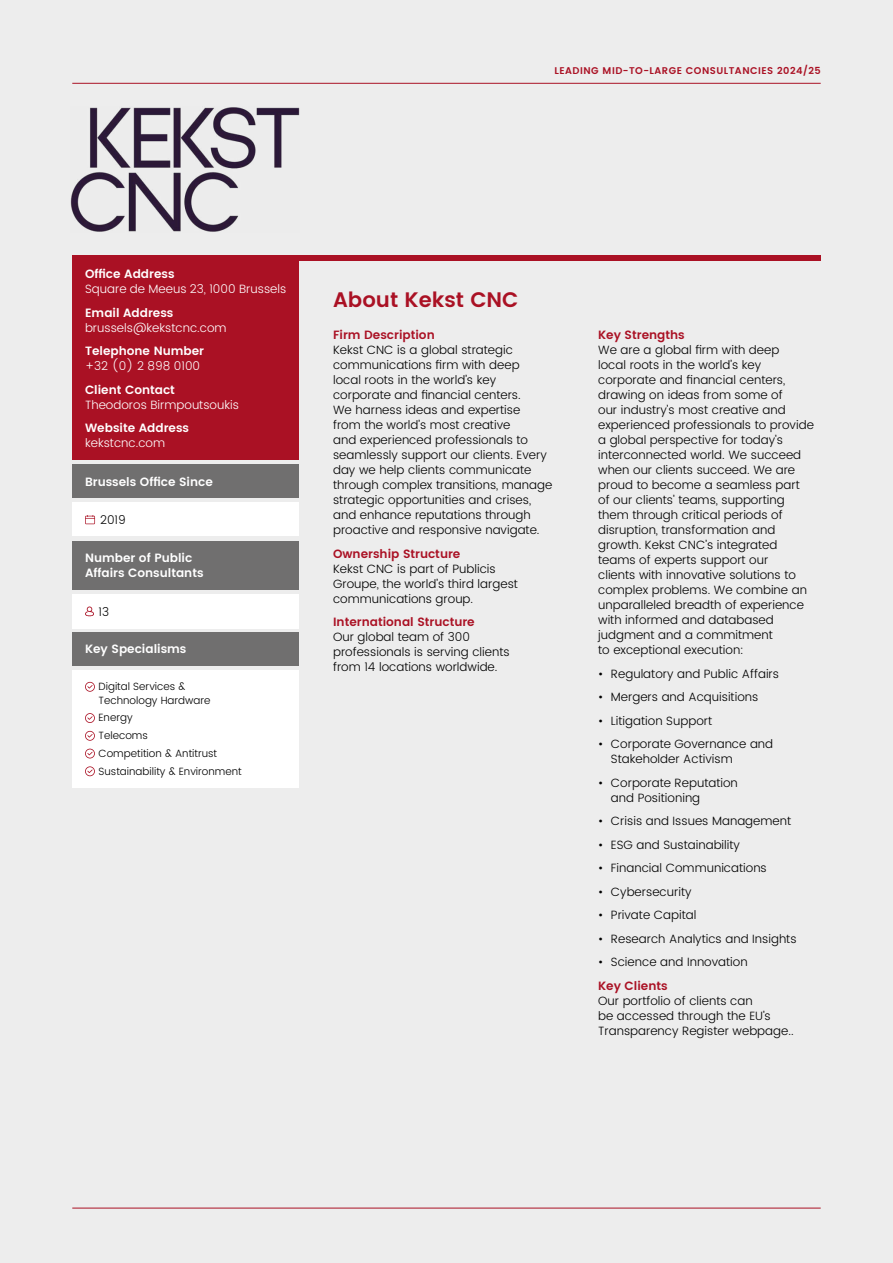
<style>
.page{position:relative;width:893px;height:1263px;background:#ededed}
.page>*{position:absolute;margin:0;border:0;box-sizing:border-box;transform-origin:0 0}
.t1{font:600 21px "Poppins";color:#aa1124}
.t2{font:300 12px/15px "Poppins";color:#000}
.t3{font:600 12px/15px "Poppins";color:#fff}
.t4{font:300 12px "Poppins";color:#fff}
.t5{font:600 12px "Poppins";color:#aa1124}
.t6{font:300 10.5px/17.7px "Poppins";color:#000}
.t7{font:600 9.75px "Poppins";letter-spacing:.05em;color:#aa1124}
</style>
<div class="page">
<hr style="left:72px;top:83px;width:749px;height:1px;background:#aa1124">
<div style="left:72px;top:255px;width:749px;height:5px;background:#aa1124"></div>
<hr style="left:72px;top:1208px;width:749px;height:1px;background:#aa1124">
<img style="left:71px;top:107px;width:228px;height:125px">
<div style="left:72px;top:464px;width:227px;height:34px;background:#706f6f"></div>
<div style="left:72px;top:541px;width:227px;height:48px;background:#706f6f"></div>
<div style="left:72px;top:502px;width:227px;height:34px;background:#fff"></div>
<svg style="left:85px;top:515px;width:10px;height:9px"></svg>
<div style="left:72px;top:594px;width:227px;height:34px;background:#fff"></div>
<svg style="left:85px;top:606px;width:9px;height:10px"></svg>
<div style="left:72px;top:257px;width:227px;height:203px;background:#aa1124"></div>
<div style="left:72px;top:670px;width:227px;height:117px;background:#fff"></div>
<svg style="left:85px;top:682px;width:10px;height:10px"></svg>
<svg style="left:85px;top:713px;width:10px;height:10px"></svg>
<svg style="left:85px;top:731px;width:10px;height:10px"></svg>
<svg style="left:85px;top:749px;width:10px;height:9px"></svg>
<svg style="left:85px;top:766px;width:10px;height:10px"></svg>
<div style="left:72px;top:632px;width:227px;height:34px;background:#706f6f"></div>
<p class="t7" style="left:554px;top:63px;width:268px">LEADING MID-TO-LARGE CONSULTANCIES 2024/25</p>
<p class="t3" style="left:85px;top:267px;width:91px">Office Address</p>
<p class="t4" style="left:85px;top:281px;width:203px">Square de Meeus 23, 1000 Brussels</p>
<p class="t3" style="left:85px;top:306px;width:90px">Email Address</p>
<p class="t4" style="left:85px;top:319px;width:143px">brussels@kekstcnc.com</p>
<p class="t3" style="left:85px;top:344px;width:121px">Telephone Number</p>
<p class="t4" style="left:85px;top:358px;width:117px">+32 (0) 2 898 0100</p>
<p class="t3" style="left:85px;top:383px;width:91px">Client Contact</p>
<p class="t4" style="left:85px;top:396px;width:155px">Theodoros Birmpoutsoukis</p>
<p class="t3" style="left:85px;top:421px;width:106px">Website Address</p>
<p class="t4" style="left:85px;top:435px;width:82px">kekstcnc.com</p>
<p class="t3" style="left:85px;top:474px;width:129px">Brussels Office Since</p>
<p class="t2" style="left:100px;top:512px;width:27px">2019</p>
<p class="t3" style="left:85px;top:550px;width:120px">Number of Public<br>Affairs Consultants</p>
<p class="t2" style="left:99px;top:604px;width:12px">13</p>
<p class="t3" style="left:85px;top:642px;width:103px">Key Specialisms</p>
<p class="t6" style="left:99px;top:680px;width:114px;line-height:13.5px">Digital Services &amp;<br>Technology Hardware</p>
<p class="t6" style="left:99px;top:709px;width:145px">Energy<br>Telecoms<br>Competition &amp; Antitrust<br>Sustainability &amp; Environment</p>
<h1 class="t1" style="left:333px;top:284px;width:187px">About Kekst CNC</h1>
<p class="t5" style="left:333px;top:326px;width:103px">Firm Description</p>
<p class="t2" style="left:333px;top:343px;width:221px">Kekst CNC is a global strategic communications firm with deep<br>local roots in the world’s key corporate and financial centers.<br>We harness ideas and expertise<br>from the world’s most creative<br>and experienced professionals to seamlessly support our clients. Every day we help clients communicate through complex transitions, manage strategic opportunities and crises, and enhance reputations through proactive and responsive navigate.</p>
<p class="t5" style="left:333px;top:544px;width:129px">Ownership Structure</p>
<p class="t2" style="left:333px;top:561px;width:186px">Kekst CNC is part of Publicis<br>Groupe, the world’s third largest communications group.</p>
<p class="t5" style="left:333px;top:613px;width:143px">International Structure</p>
<p class="t2" style="left:333px;top:630px;width:178px">Our global team of 300 professionals is serving clients from 14 locations worldwide.</p>
<p class="t5" style="left:598px;top:326px;width:88px">Key Strengths</p>
<p class="t2" style="left:598px;top:343px;width:217px">We are a global firm with deep<br>local roots in the world’s key corporate and financial centers, drawing on ideas from some of<br>our industry’s most creative and experienced professionals to provide a global perspective for today’s interconnected world. We succeed when our clients succeed. We are proud to become a seamless part of our clients’ teams, supporting them through critical periods of disruption, transformation and growth. Kekst CNC’s integrated teams of experts support our<br>clients with innovative solutions to complex problems. We combine an unparalleled breadth of experience with informed and databased judgment and a commitment<br>to exceptional execution:</p>
<p class="t2" style="left:598px;top:666px;width:182px">• Regulatory and Public Affairs</p>
<p class="t2" style="left:598px;top:690px;width:162px">• Mergers and Acquisitions</p>
<p class="t2" style="left:598px;top:713px;width:115px">• Litigation Support</p>
<p class="t2" style="left:611px;top:737px;width:164px;text-indent:-13px">• Corporate Governance and<br>Stakeholder Activism</p>
<p class="t2" style="left:611px;top:775px;width:128px;text-indent:-13px">• Corporate Reputation and Positioning</p>
<p class="t2" style="left:598px;top:814px;width:194px">• Crisis and Issues Management</p>
<p class="t2" style="left:598px;top:837px;width:143px">• ESG and Sustainability</p>
<p class="t2" style="left:598px;top:861px;width:170px">• Financial Communications</p>
<p class="t2" style="left:598px;top:884px;width:95px">• Cybersecurity</p>
<p class="t2" style="left:598px;top:908px;width:100px">• Private Capital</p>
<p class="t2" style="left:598px;top:931px;width:200px">• Research Analytics and Insights</p>
<p class="t2" style="left:598px;top:955px;width:151px">• Science and Innovation</p>
<p class="t5" style="left:598px;top:976px;width:71px">Key Clients</p>
<p class="t2" style="left:598px;top:993px;width:197px">Our portfolio of clients can<br>be accessed through the EU’s<br>Transparency Register webpage..</p>
</div>
